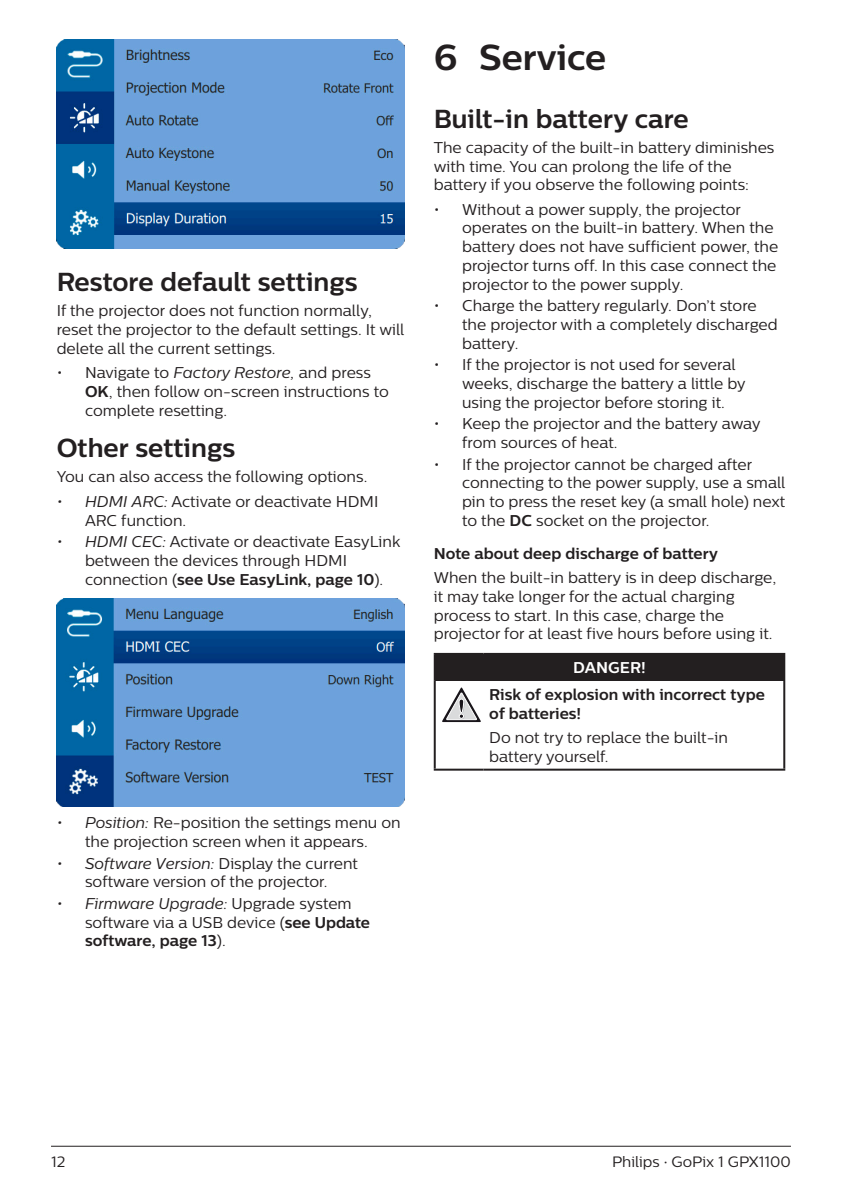
<style>
.page{position:relative;width:842px;height:1191px;background:#fff}
.page>*{position:absolute;margin:0;border:0;box-sizing:border-box;transform-origin:0 0}
.t1{font:700 36px "Centrale Sans";color:#231f20}
.heading2{font:700 26px "Centrale Sans";color:#231f20}
.Body{font:15.6px/18.8px "Centrale Sans";color:#231f20}
.Body-2{font:700 15.6px/18.8px "Centrale Sans";color:#231f20}
.t2{font:700 15.6px "Centrale Sans";color:#fff}
.t3{font:15px "Centrale Sans";color:#231f20}
.s1{font-style:italic}
.s2{font-weight:700}
</style>
<div class="page">
<hr style="left:51px;top:1145px;width:740px;height:1px;background:#231f20">
<img style="left:57px;top:40px;width:347px;height:208px">
<img style="left:57px;top:598px;width:347px;height:208px">
<div style="left:435px;top:654px;width:349px;height:27px;background:#231f20"></div>
<hr style="left:783px;top:655px;width:2px;height:26px;background:#231f20">
<hr style="left:434px;top:653px;width:50px;height:2px;background:#231f20">
<hr style="left:434px;top:655px;width:2px;height:26px;background:#231f20">
<hr style="left:484px;top:653px;width:301px;height:2px;background:#231f20">
<hr style="left:434px;top:681px;width:2px;height:87px;background:#231f20">
<hr style="left:783px;top:681px;width:2px;height:87px;background:#231f20">
<hr style="left:434px;top:768px;width:50px;height:2px;background:#231f20">
<hr style="left:484px;top:768px;width:301px;height:2px;background:#231f20">
<svg style="left:442px;top:687px;width:39px;height:35px"></svg>
<p class="heading2" style="left:57px;top:266px;width:302px">Restore default settings</p>
<p class="Body" style="left:57px;top:301px;width:349px">If the projector does not function normally, reset the projector to the default settings. It will delete all the current settings.</p>
<p class="Body" style="left:85px;top:363px;width:305px;text-indent:-28px">• Navigate to <span class="s1">Factory Restore,</span> and press<br><span class="s2">OK</span>, then follow on-screen instructions to complete resetting.</p>
<p class="heading2" style="left:57px;top:432px;width:180px">Other settings</p>
<p class="Body" style="left:57px;top:467px;width:312px">You can also access the following options.</p>
<p class="Body" style="left:85px;top:492px;width:295px;text-indent:-28px"><span class="s1">• HDMI ARC:</span> Activate or deactivate HDMI<br>ARC function.</p>
<p class="Body" style="left:85px;top:532px;width:317px;text-indent:-28px"><span class="s1">• HDMI CEC:</span> Activate or deactivate EasyLink between the devices through HDMI connection (<span class="s2">see Use EasyLink, page 10</span>).</p>
<p class="Body" style="left:57px;top:813px;width:346px;text-align:center"><span class="s1">• Position:</span> Re-position the settings menu on the projection screen when it appears.</p>
<p class="Body" style="left:57px;top:853px;width:303px;text-align:center"><span class="s1">• Software Version:</span> Display the current software version of the projector.</p>
<p class="Body" style="left:85px;top:893px;width:286px;text-indent:-28px"><span class="s1">• Firmware Upgrade:</span> Upgrade system software via a USB device (<span class="s2">see Update software, page 13</span>).</p>
<p class="t1" style="left:434px;top:36px;width:174px">6 Service</p>
<p class="heading2" style="left:434px;top:103px;width:257px">Built-in battery care</p>
<p class="Body" style="left:434px;top:138px;width:342px">The capacity of the built-in battery diminishes with time. You can prolong the life of the battery if you observe the following points:</p>
<p class="Body" style="left:462px;top:200px;width:318px;text-indent:-28px">• Without a power supply, the projector operates on the built-in battery. When the battery does not have sufficient power, the projector turns off. In this case connect the projector to the power supply.</p>
<p class="Body" style="left:462px;top:296px;width:317px;text-indent:-28px">• Charge the battery regularly. Don’t store the projector with a completely discharged battery.</p>
<p class="Body" style="left:462px;top:355px;width:285px;text-indent:-28px">• If the projector is not used for several weeks, discharge the battery a little by using the projector before storing it.</p>
<p class="Body" style="left:462px;top:414px;width:300px;text-indent:-28px">• Keep the projector and the battery away from sources of heat.</p>
<p class="Body" style="left:462px;top:454px;width:325px;text-indent:-28px">• If the projector cannot be charged after connecting to the power supply, use a small pin to press the reset key (a small hole) next to the <span class="s2">DC</span> socket on the projector.</p>
<p class="Body-2" style="left:434px;top:543px;width:286px">Note about deep discharge of battery</p>
<p class="Body" style="left:434px;top:568px;width:344px">When the built-in battery is in deep discharge, it may take longer for the actual charging process to start. In this case, charge the projector for at least five hours before using it.</p>
<p class="t2" style="left:573px;top:658px;width:74px">DANGER!</p>
<p class="Body-2" style="left:489px;top:684px;width:277px">Risk of explosion with incorrect type of batteries!</p>
<p class="Body" style="left:489px;top:728px;width:240px">Do not try to replace the built-in battery yourself.</p>
<p class="t3" style="left:51px;top:1153px;width:16px">12</p>
<p class="t3" style="left:612px;top:1153px;width:180px">Philips · GoPix 1 GPX1100</p>
</div>
